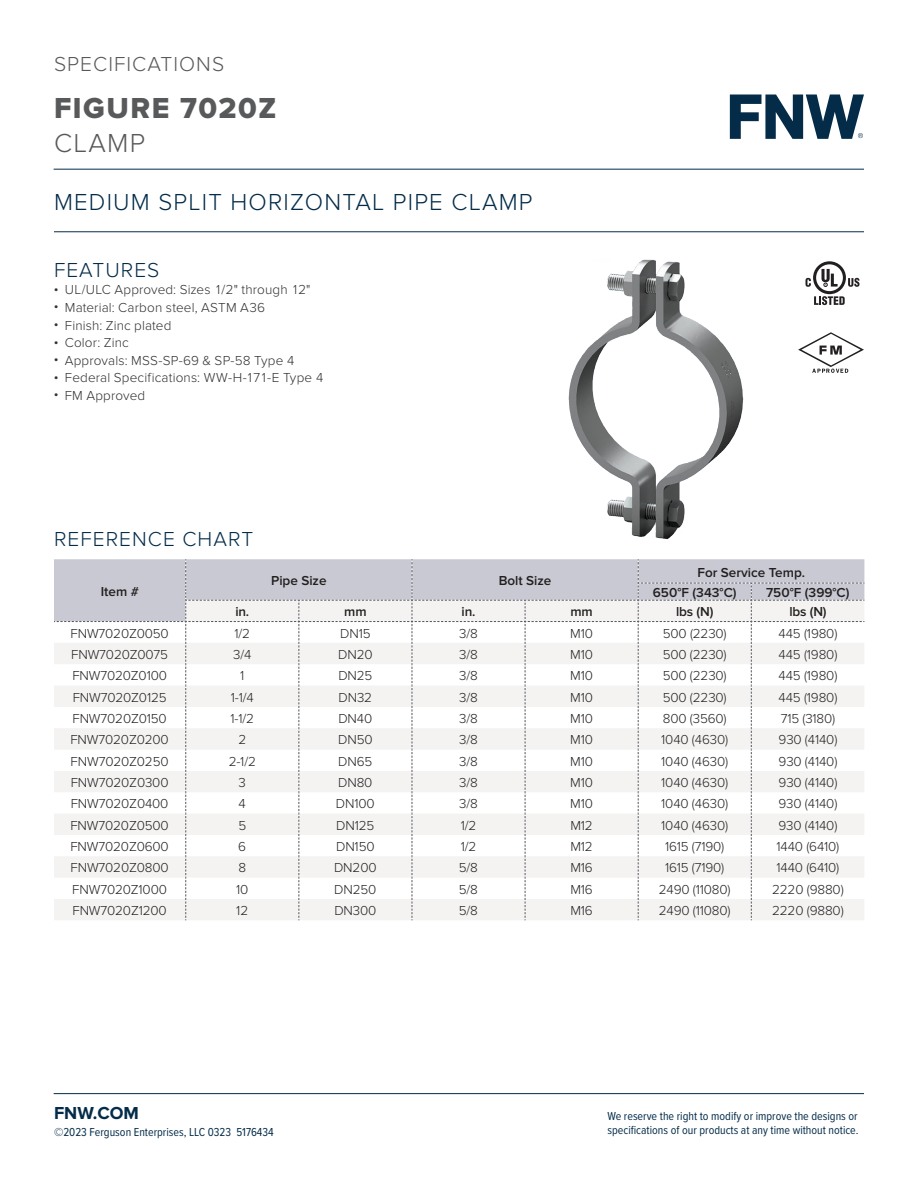
<style>
.page{position:relative;width:918px;height:1188px;background:#fff}
.page>*{position:absolute;margin:0;border:0;box-sizing:border-box;transform-origin:0 0}
.t1{font:30px "Proxima Nova Extrabld";letter-spacing:.05em;color:#58595b}
.t2{font:300 27px "Proxima Nova";letter-spacing:.05em;color:#58595b}
.t3{font:300 24px "Proxima Nova";letter-spacing:.05em;color:#042c49}
.t4{font:300 21px "Proxima Nova";letter-spacing:.05em;color:#042c49}
.t5{font:300 21px "Proxima Nova";letter-spacing:.05em;color:#58595b}
.t6{font:700 18px "Proxima Nova";color:#042c49}
.t7{font:300 13.5px "Proxima Nova";letter-spacing:-.01em;color:#231f20}
.t8{font:300 13.5px "Proxima Nova";letter-spacing:.01em;color:#323031}
.t9{font:600 13.5px/20.4px "Proxima Nova";color:#231f20}
.t10{font:12px/14.4px "Proxima Nova Cond";color:#042c49}
.s1{font-weight:400}
</style>
<div class="page">
<svg style="left:730px;top:94px;width:134px;height:45px"></svg>
<hr style="left:54px;top:169px;width:810px;height:1px;background:#042c49">
<hr style="left:54px;top:1093px;width:810px;height:1px;background:#042c49">
<hr style="left:54px;top:231px;width:810px;height:1px;background:#042c49">
<svg style="left:798px;top:332px;width:66px;height:41px"></svg>
<img style="left:568px;top:259px;width:176px;height:280px">
<svg style="left:54px;top:559px;width:810px;height:361px"></svg>
<svg style="left:814px;top:296px;width:31px;height:9px"></svg>
<svg style="left:848px;top:278px;width:12px;height:9px"></svg>
<svg style="left:813px;top:261px;width:33px;height:33px"></svg>
<svg style="left:816px;top:264px;width:27px;height:27px"></svg>
<svg style="left:821px;top:269px;width:17px;height:18px"></svg>
<svg style="left:806px;top:278px;width:5px;height:9px"></svg>
<h3 class="t5" style="left:54px;top:52px;width:172px">SPECIFICATIONS</h3>
<h1 class="t1" style="left:54px;top:91px;width:224px">FIGURE 7020Z</h1>
<h2 class="t2" style="left:54px;top:128px;width:93px">CLAMP</h2>
<h3 class="t3" style="left:54px;top:189px;width:480px">MEDIUM SPLIT HORIZONTAL PIPE CLAMP</h3>
<h3 class="t4" style="left:54px;top:258px;width:107px">FEATURES</h3>
<p class="t8" style="left:54px;top:282px;width:258px"><span class="s1">•</span> UL/ULC Approved: Sizes 1/2" through 12"</p>
<p class="t8" style="left:54px;top:300px;width:213px"><span class="s1">•</span> Material: Carbon steel, ASTM A36</p>
<p class="t8" style="left:54px;top:317px;width:119px"><span class="s1">•</span> Finish: Zinc plated</p>
<p class="t8" style="left:54px;top:335px;width:76px"><span class="s1">•</span> Color: Zinc</p>
<p class="t8" style="left:54px;top:352px;width:242px"><span class="s1">•</span> Approvals: MSS-SP-69 &amp; SP-58 Type 4</p>
<p class="t8" style="left:54px;top:370px;width:271px"><span class="s1">•</span> Federal Specifications: WW-H-171-E Type 4</p>
<p class="t8" style="left:54px;top:387px;width:93px"><span class="s1">•</span> FM Approved</p>
<h3 class="t4" style="left:54px;top:527px;width:201px">REFERENCE CHART</h3>
<p class="t9" style="left:101px;top:581px;width:40px">Item #</p>
<p class="t9" style="left:271px;top:571px;width:57px">Pipe Size</p>
<p class="t9" style="left:499px;top:571px;width:54px">Bolt Size</p>
<p class="t9" style="left:653px;top:562px;width:154px;text-indent:45px">For Service Temp.<br>650°F (343°C)</p>
<p class="t9" style="left:766px;top:583px;width:85px">750°F (399°C)</p>
<p class="t9" style="left:235px;top:602px;width:15px">in.</p>
<p class="t9" style="left:344px;top:602px;width:24px">mm</p>
<p class="t9" style="left:462px;top:602px;width:15px">in.</p>
<p class="t9" style="left:570px;top:602px;width:24px">mm</p>
<p class="t9" style="left:676px;top:602px;width:39px">lbs (N)</p>
<p class="t9" style="left:789px;top:602px;width:39px">lbs (N)</p>
<p class="t7" style="left:71px;top:625px;width:100px">FNW7020Z0050</p>
<p class="t7" style="left:235px;top:625px;width:17px">1/2</p>
<p class="t7" style="left:340px;top:625px;width:32px">DN15</p>
<p class="t7" style="left:459px;top:625px;width:20px">3/8</p>
<p class="t7" style="left:570px;top:625px;width:24px">M10</p>
<p class="t7" style="left:663px;top:625px;width:65px">500 (2230)</p>
<p class="t7" style="left:779px;top:625px;width:60px">445 (1980)</p>
<p class="t7" style="left:71px;top:647px;width:98px">FNW7020Z0075</p>
<p class="t7" style="left:233px;top:647px;width:20px">3/4</p>
<p class="t7" style="left:338px;top:647px;width:36px">DN20</p>
<p class="t7" style="left:459px;top:647px;width:20px">3/8</p>
<p class="t7" style="left:570px;top:647px;width:24px">M10</p>
<p class="t7" style="left:663px;top:647px;width:65px">500 (2230)</p>
<p class="t7" style="left:779px;top:647px;width:60px">445 (1980)</p>
<p class="t7" style="left:72px;top:668px;width:96px">FNW7020Z0100</p>
<p class="t7" style="left:240px;top:668px;width:6px">1</p>
<p class="t7" style="left:338px;top:668px;width:36px">DN25</p>
<p class="t7" style="left:459px;top:668px;width:20px">3/8</p>
<p class="t7" style="left:570px;top:668px;width:24px">M10</p>
<p class="t7" style="left:663px;top:668px;width:65px">500 (2230)</p>
<p class="t7" style="left:779px;top:668px;width:60px">445 (1980)</p>
<p class="t7" style="left:73px;top:689px;width:95px">FNW7020Z0125</p>
<p class="t7" style="left:231px;top:689px;width:24px">1-1/4</p>
<p class="t7" style="left:339px;top:689px;width:35px">DN32</p>
<p class="t7" style="left:459px;top:689px;width:20px">3/8</p>
<p class="t7" style="left:570px;top:689px;width:24px">M10</p>
<p class="t7" style="left:663px;top:689px;width:65px">500 (2230)</p>
<p class="t7" style="left:779px;top:689px;width:60px">445 (1980)</p>
<p class="t7" style="left:73px;top:711px;width:96px">FNW7020Z0150</p>
<p class="t7" style="left:231px;top:711px;width:25px">1-1/2</p>
<p class="t7" style="left:338px;top:711px;width:35px">DN40</p>
<p class="t7" style="left:459px;top:711px;width:20px">3/8</p>
<p class="t7" style="left:570px;top:711px;width:24px">M10</p>
<p class="t7" style="left:663px;top:711px;width:65px">800 (3560)</p>
<p class="t7" style="left:781px;top:711px;width:56px">715 (3180)</p>
<p class="t7" style="left:70px;top:732px;width:100px">FNW7020Z0200</p>
<p class="t7" style="left:238px;top:732px;width:9px">2</p>
<p class="t7" style="left:338px;top:732px;width:36px">DN50</p>
<p class="t7" style="left:459px;top:732px;width:20px">3/8</p>
<p class="t7" style="left:570px;top:732px;width:24px">M10</p>
<p class="t7" style="left:661px;top:732px;width:68px">1040 (4630)</p>
<p class="t7" style="left:779px;top:732px;width:60px">930 (4140)</p>
<p class="t7" style="left:71px;top:753px;width:99px">FNW7020Z0250</p>
<p class="t7" style="left:229px;top:753px;width:29px">2-1/2</p>
<p class="t7" style="left:338px;top:753px;width:36px">DN65</p>
<p class="t7" style="left:459px;top:753px;width:20px">3/8</p>
<p class="t7" style="left:570px;top:753px;width:24px">M10</p>
<p class="t7" style="left:661px;top:753px;width:68px">1040 (4630)</p>
<p class="t7" style="left:779px;top:753px;width:60px">930 (4140)</p>
<p class="t7" style="left:71px;top:775px;width:99px">FNW7020Z0300</p>
<p class="t7" style="left:239px;top:775px;width:9px">3</p>
<p class="t7" style="left:338px;top:775px;width:36px">DN80</p>
<p class="t7" style="left:459px;top:775px;width:20px">3/8</p>
<p class="t7" style="left:570px;top:775px;width:24px">M10</p>
<p class="t7" style="left:661px;top:775px;width:68px">1040 (4630)</p>
<p class="t7" style="left:779px;top:775px;width:60px">930 (4140)</p>
<p class="t7" style="left:71px;top:796px;width:99px">FNW7020Z0400</p>
<p class="t7" style="left:239px;top:796px;width:9px">4</p>
<p class="t7" style="left:336px;top:796px;width:40px">DN100</p>
<p class="t7" style="left:459px;top:796px;width:20px">3/8</p>
<p class="t7" style="left:570px;top:796px;width:24px">M10</p>
<p class="t7" style="left:661px;top:796px;width:68px">1040 (4630)</p>
<p class="t7" style="left:779px;top:796px;width:60px">930 (4140)</p>
<p class="t7" style="left:70px;top:817px;width:100px">FNW7020Z0500</p>
<p class="t7" style="left:238px;top:817px;width:9px">5</p>
<p class="t7" style="left:336px;top:817px;width:40px">DN125</p>
<p class="t7" style="left:461px;top:817px;width:17px">1/2</p>
<p class="t7" style="left:570px;top:817px;width:24px">M12</p>
<p class="t7" style="left:661px;top:817px;width:68px">1040 (4630)</p>
<p class="t7" style="left:779px;top:817px;width:60px">930 (4140)</p>
<p class="t7" style="left:70px;top:839px;width:100px">FNW7020Z0600</p>
<p class="t7" style="left:238px;top:839px;width:9px">6</p>
<p class="t7" style="left:336px;top:839px;width:40px">DN150</p>
<p class="t7" style="left:461px;top:839px;width:17px">1/2</p>
<p class="t7" style="left:570px;top:839px;width:24px">M12</p>
<p class="t7" style="left:665px;top:839px;width:61px">1615 (7190)</p>
<p class="t7" style="left:777px;top:839px;width:64px">1440 (6410)</p>
<p class="t7" style="left:71px;top:860px;width:100px">FNW7020Z0800</p>
<p class="t7" style="left:238px;top:860px;width:9px">8</p>
<p class="t7" style="left:334px;top:860px;width:44px">DN200</p>
<p class="t7" style="left:459px;top:860px;width:21px">5/8</p>
<p class="t7" style="left:570px;top:860px;width:24px">M16</p>
<p class="t7" style="left:665px;top:860px;width:61px">1615 (7190)</p>
<p class="t7" style="left:777px;top:860px;width:64px">1440 (6410)</p>
<p class="t7" style="left:72px;top:881px;width:96px">FNW7020Z1000</p>
<p class="t7" style="left:236px;top:881px;width:14px">10</p>
<p class="t7" style="left:334px;top:881px;width:44px">DN250</p>
<p class="t7" style="left:459px;top:881px;width:21px">5/8</p>
<p class="t7" style="left:570px;top:881px;width:24px">M16</p>
<p class="t7" style="left:659px;top:881px;width:73px">2490 (11080)</p>
<p class="t7" style="left:772px;top:881px;width:73px">2220 (9880)</p>
<p class="t7" style="left:72px;top:903px;width:96px">FNW7020Z1200</p>
<p class="t7" style="left:236px;top:903px;width:13px">12</p>
<p class="t7" style="left:334px;top:903px;width:43px">DN300</p>
<p class="t7" style="left:459px;top:903px;width:21px">5/8</p>
<p class="t7" style="left:570px;top:903px;width:24px">M16</p>
<p class="t7" style="left:659px;top:903px;width:73px">2490 (11080)</p>
<p class="t7" style="left:772px;top:903px;width:73px">2220 (9880)</p>
<h3 class="t6" style="left:54px;top:1103px;width:86px">FNW.COM</h3>
<p class="t10" style="left:608px;top:1108px;width:253px">We reserve the right to modify or improve the designs or specifications of our products at any time without notice.</p>
<p class="t10" style="left:54px;top:1124px;width:221px">©2023 Ferguson Enterprises, LLC 0323 5176434</p>
</div>
